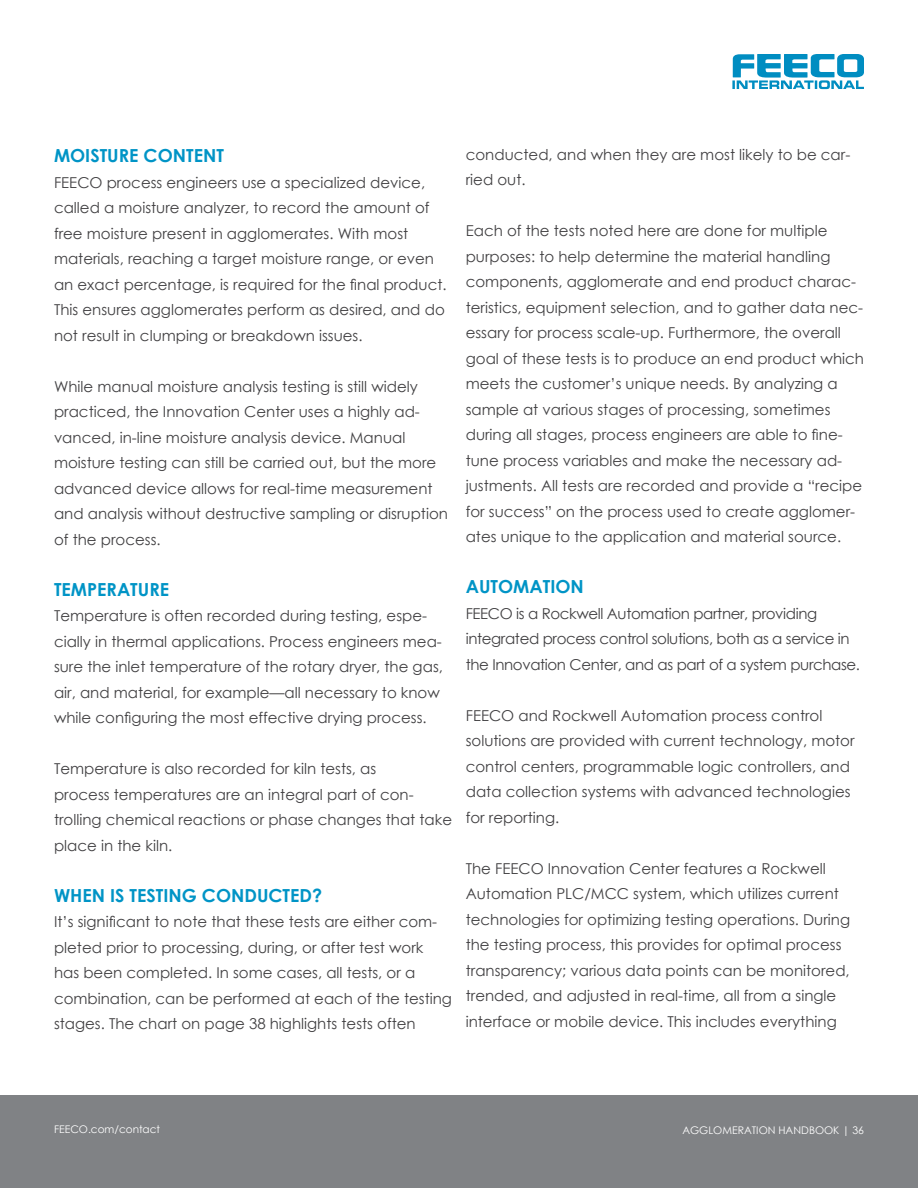
<style>
.page{position:relative;width:918px;height:1188px;background:#fff}
.page>*{position:absolute;margin:0;border:0;box-sizing:border-box;transform-origin:0 0}
.t1{font:700 18px "Century Gothic";color:#0094c6}
.t2{font:15px/25.5px "Century Gothic";color:#414042}
.t3{font:15px/25.5px "Century Gothic";letter-spacing:-.025em;color:#414042}
.t4{font:10.5px "Century Gothic";color:#fff}
</style>
<div class="page">
<div style="left:0;top:1095px;width:918px;height:93px;background:#808285"></div>
<svg style="left:732px;top:54px;width:132px;height:35px"></svg>
<p class="t1" style="left:54px;top:142px;width:171px">MOISTURE CONTENT</p>
<p class="t2" style="left:54px;top:169px;width:377px">FEECO process engineers use a specialized device, called a moisture analyzer, to record the amount of free moisture present in agglomerates. With most</p>
<p class="t2" style="left:54px;top:246px;width:394px">materials, reaching a target moisture range, or even an exact percentage, is required for the final product.<br>This ensures agglomerates perform as desired, and do not result in clumping or breakdown issues.</p>
<p class="t2" style="left:54px;top:373px;width:396px">While manual moisture analysis testing is still widely practiced, the Innovation Center uses a highly ad&shy;vanced, in-line moisture analysis device. Manual moisture testing can still be carried out, but the more advanced device allows for real-time measurement and analysis without destructive sampling or disruption of the process.</p>
<p class="t1" style="left:54px;top:575px;width:117px">TEMPERATURE</p>
<p class="t2" style="left:54px;top:603px;width:390px">Temperature is often recorded during testing, espe&shy;cially in thermal applications. Process engineers mea&shy;sure the inlet temperature of the rotary dryer, the gas, air, and material, for example—all necessary to know while configuring the most effective drying process.</p>
<p class="t2" style="left:54px;top:756px;width:324px">Temperature is also recorded for kiln tests, as</p>
<p class="t2" style="left:54px;top:781px;width:400px">process temperatures are an integral part of con&shy;trolling chemical reactions or phase changes that take place in the kiln.</p>
<p class="t1" style="left:54px;top:881px;width:270px">WHEN IS TESTING CONDUCTED?</p>
<p class="t2" style="left:54px;top:909px;width:400px">It’s significant to note that these tests are either com&shy;pleted prior to processing, during, or after test work has been completed. In some cases, all tests, or a combination, can be performed at each of the testing stages. The chart on page 38 highlights tests often</p>
<p class="t2" style="left:466px;top:141px;width:386px">conducted, and when they are most likely to be car&shy;ried out.</p>
<p class="t2" style="left:466px;top:218px;width:400px">Each of the tests noted here are done for multiple purposes: to help determine the material handling components, agglomerate and end product charac&shy;teristics, equipment selection, and to gather data nec&shy;essary for process scale-up. Furthermore, the overall goal of these tests is to produce an end product which meets the customer’s unique needs. By analyzing a sample at various stages of processing, sometimes during all stages, process engineers are able to fine&shy;tune process variables and make the necessary ad&shy;justments. All tests are recorded and provide a “recipe for success” on the process used to create agglomer&shy;ates unique to the application and material source.</p>
<p class="t1" style="left:466px;top:573px;width:120px">AUTOMATION</p>
<p class="t3" style="left:466px;top:600px;width:353px">FEECO is a Rockwell Automation partner, providing</p>
<p class="t3" style="left:466px;top:626px;width:396px">integrated process control solutions, both as a service in the Innovation Center, and as part of a system purchase.</p>
<p class="t2" style="left:466px;top:702px;width:390px">FEECO and Rockwell Automation process control solutions are provided with current technology, motor control centers, programmable logic controllers, and data collection systems with advanced technologies for reporting.</p>
<p class="t2" style="left:466px;top:855px;width:386px">The FEECO Innovation Center features a Rockwell Automation PLC/MCC system, which utilizes current technologies for optimizing testing operations. During the testing process, this provides for optimal process transparency; various data points can be monitored, trended, and adjusted in real-time, all from a single</p>
<p class="t2" style="left:466px;top:1008px;width:373px">interface or mobile device. This includes everything</p>
<p class="t4" style="left:54px;top:1122px;width:108px">FEECO.com/contact</p>
<p class="t4" style="left:682px;top:1123px;width:183px">AGGLOMERATION HANDBOOK | 36</p>
</div>
